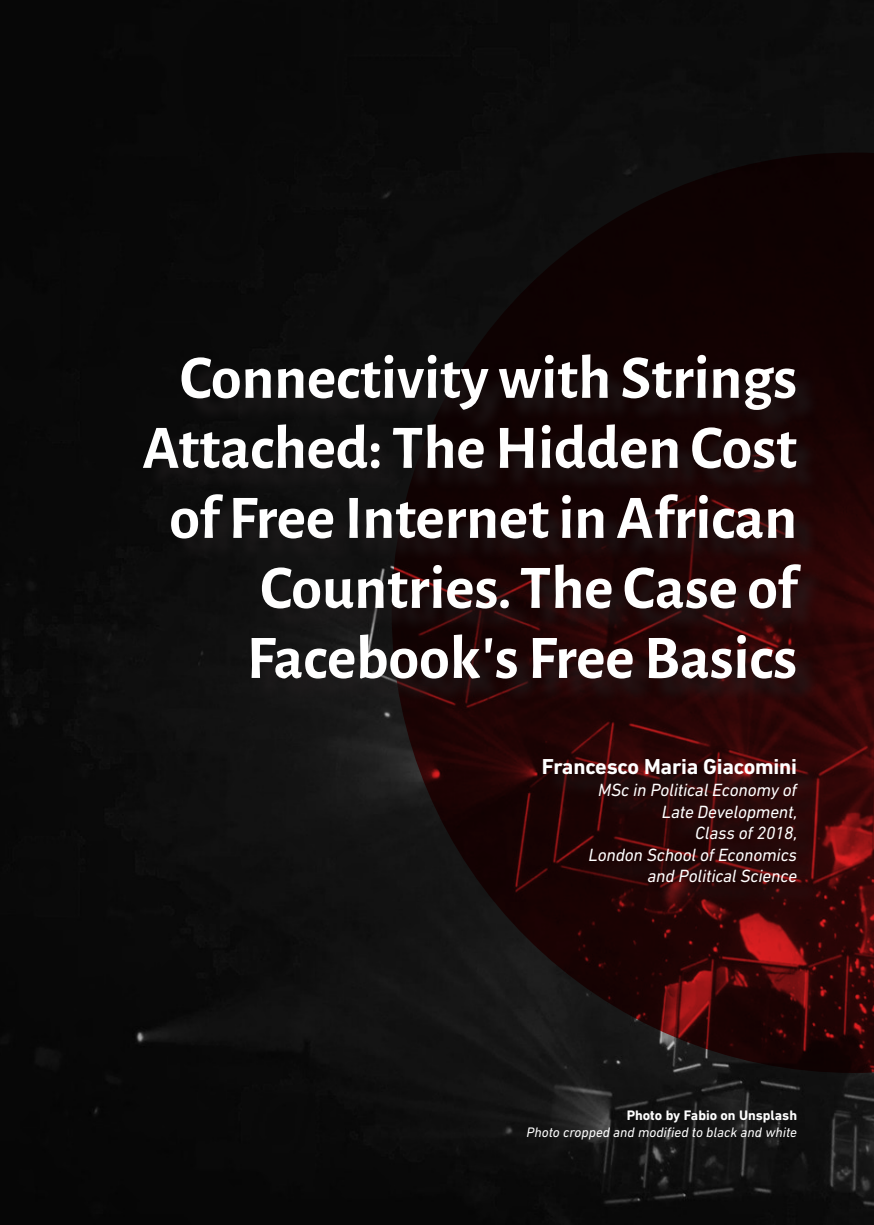
<style>
.page{position:relative;width:874px;height:1225px;background:#fff}
.page>*{position:absolute;margin:0;border:0;box-sizing:border-box;transform-origin:0 0}
.Tables_text{font:700 62px/70px "Alegreya Sans";color:#fff;text-align:right}
.Tables_text-2{font:700 22px "DIN Next LT Pro";letter-spacing:-.01em;color:#fff}
.Tables_text-3{font:italic 18px "DIN Next LT Pro";letter-spacing:-.01em;color:#fff}
.credits_opening{font:italic 14px "DIN Next LT Pro";color:#fff}
.credits_opening-2{font:700 14px "DIN Next LT Pro";color:#fff}
</style>
<div class="page">
<img style="left:0;top:0;width:873px;height:1225px">
<svg style="left:391px;top:153px;width:482px;height:920px;background:#1d0909"></svg>
<div style="left:147px;top:359px;width:677px;height:548px;background:#231f20;opacity:.75"></div>
<p class="Tables_text" style="left:142px;top:339px;width:656px">Connectivity with Strings<br>Attached: The Hidden Cost of Free Internet in African<br>Countries. The Case of<br>Facebook’s Free Basics</p>
<p class="Tables_text-2" style="left:541px;top:754px;width:256px">Francesco Maria Giacomini</p>
<p class="Tables_text-3" style="left:598px;top:779px;width:200px">MSc in Political Economy of</p>
<p class="Tables_text-3" style="left:661px;top:801px;width:137px">Late Development,</p>
<p class="Tables_text-3" style="left:695px;top:822px;width:104px">Class of 2018,</p>
<p class="Tables_text-3" style="left:588px;top:844px;width:210px">London School of Economics</p>
<p class="Tables_text-3" style="left:647px;top:866px;width:151px">and Political Science</p>
<p class="credits_opening-2" style="left:626px;top:1107px;width:172px">Photo by Fabio on Unsplash</p>
<p class="credits_opening" style="left:526px;top:1124px;width:272px">Photo cropped and modified to black and white</p>
</div>
